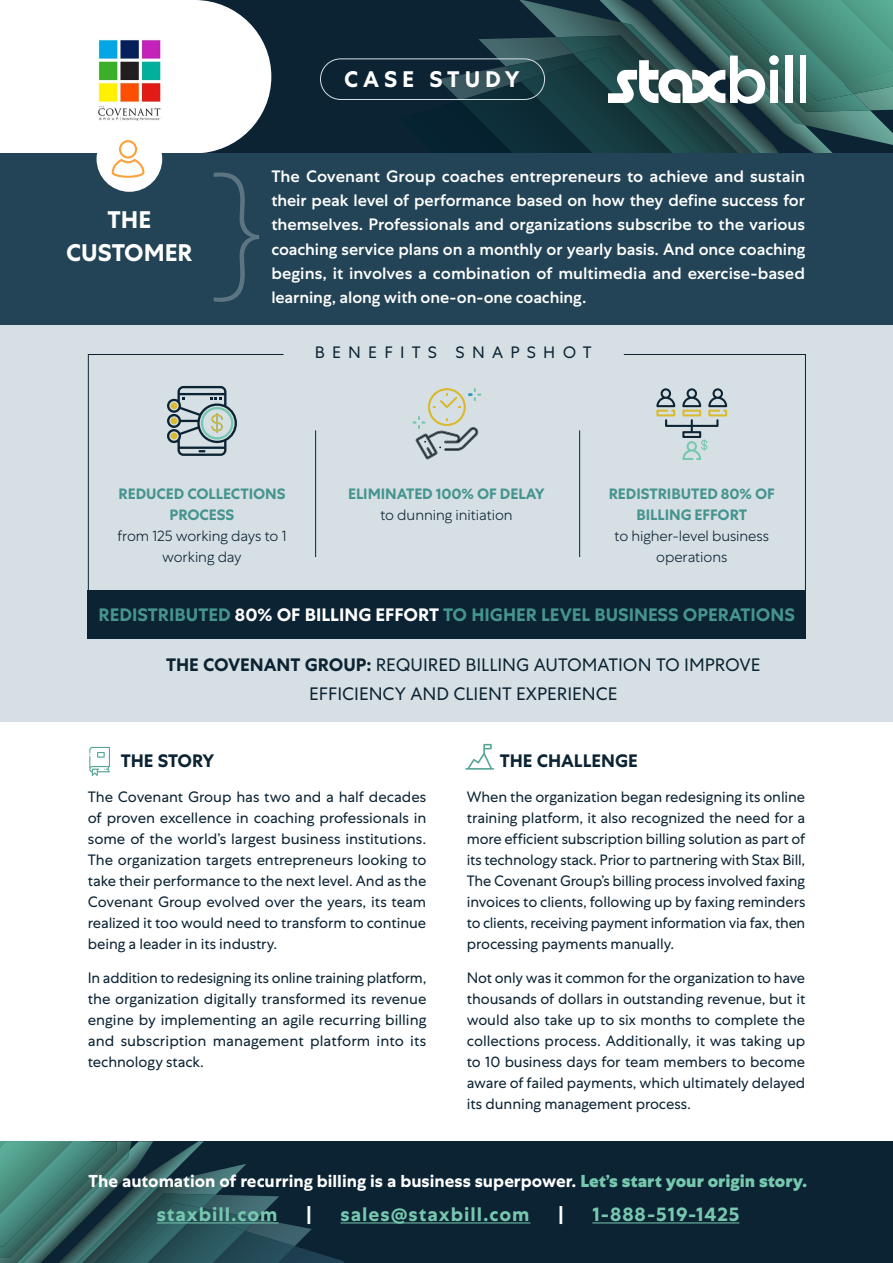
<style>
.page{position:relative;width:893px;height:1263px;background:#fff}
.page>*{position:absolute;margin:0;border:0;box-sizing:border-box;transform-origin:0 0}
.t1{font:700 24px/32.2px "Centra No 1";color:#fff;text-align:center}
.t2{font:700 22.5px "Centra No 1";letter-spacing:.22em;color:#fff}
.t3{font:700 19.5px "Centra No 1";letter-spacing:.05em;color:#77c8ae}
.t4{font:700 19.5px "Centra No 1";color:#fff}
.t5{font:18px/28.5px "Centra No 1";color:#0b2333;text-align:center}
.t6{font:700 18px "Centra No 1";color:#46948f}
.t7{font:700 18px "Centra No 1";color:#0b2333}
.t8{font:700 17.25px "Centra No 1";color:#fff}
.t9{font:500 16.5px/24px "Centra No 1";letter-spacing:-.005em;color:#fff;text-align:justify}
.t10{font:16.5px "Centra No 1";letter-spacing:.44em;color:#0b2333}
.t11{font:15px/21px "Centra No 1";letter-spacing:-.005em;color:#0b2333;text-align:justify}
.t12{font:300 15px/21px "Centra No 1";letter-spacing:-.005em;color:#0b2333;text-align:center}
.t13{font:700 15px/21px "Centra No 1";letter-spacing:-.005em;color:#46948f;text-align:center}
.s1{color:#fff}
.s2{font-weight:700}
.s3{font-weight:800;color:#77c8ae}
</style>
<div class="page">
<div style="left:0;top:307px;width:893px;height:415px;background:#d6e0e4"></div>
<div style="left:0;top:0;width:893px;height:153px;background:#0b2333"></div>
<svg style="left:401px;top:0;width:492px;height:153px"></svg>
<div style="left:785px;top:56px;width:8px;height:47px;background:#fff"></div>
<div style="left:800px;top:56px;width:5px;height:47px;background:#fff"></div>
<div style="left:0;top:1141px;width:893px;height:122px;background:#0b2333"></div>
<svg style="left:0;top:1141px;width:344px;height:122px"></svg>
<img style="left:17px;top:1150px;width:113px;height:113px">
<div style="left:0;top:153px;width:893px;height:172px;background:#234457"></div>
<hr style="left:157px;top:1222px;width:122px;height:1px;background:#77c8ae">
<hr style="left:340px;top:1222px;width:190px;height:1px;background:#77c8ae">
<hr style="left:592px;top:1222px;width:147px;height:1px;background:#77c8ae">
<svg style="left:89px;top:747px;width:21px;height:29px"></svg>
<svg style="left:465px;top:744px;width:29px;height:26px"></svg>
<div style="left:320px;top:59px;width:225px;height:41px;border:1px solid #d6e0e4;border-radius:20px"></div>
<svg style="left:0;top:0;width:271px;height:302px"></svg>
<img style="left:96px;top:38px;width:66px;height:85px">
<svg style="left:88px;top:354px;width:718px;height:236px"></svg>
<div style="left:88px;top:590px;width:718px;height:49px;background:#0b2333"></div>
<hr style="left:315px;top:430px;width:1px;height:127px;background:#0b2333">
<hr style="left:579px;top:430px;width:1px;height:127px;background:#0b2333">
<svg style="left:413px;top:388px;width:68px;height:71px"></svg>
<svg style="left:656px;top:388px;width:71px;height:72px"></svg>
<h1 class="t1" style="left:66px;top:204px;width:128px">THE<br>CUSTOMER</h1>
<h2 class="t2" style="left:344px;top:66px;width:177px">CASE STUDY</h2>
<p class="t9" style="left:271px;top:165px;width:535px">The Covenant Group coaches entrepreneurs to achieve and sustain their peak level of performance based on how they define success for themselves. Professionals and organizations subscribe to the various coaching service plans on a monthly or yearly basis. And once coaching begins, it involves a combination of multimedia and exercise-based learning, along with one-on-one coaching.</p>
<p class="t10" style="left:315px;top:342px;width:278px">BENEFITS SNAPSHOT</p>
<p class="t13" style="left:118px;top:484px;width:168px">REDUCED COLLECTIONS<br>PROCESS</p>
<p class="t12" style="left:117px;top:525px;width:170px">from 125 working days to 1 working day</p>
<p class="t13" style="left:348px;top:484px;width:198px">ELIMINATED 100% OF DELAY</p>
<p class="t12" style="left:380px;top:504px;width:134px">to dunning initiation</p>
<p class="t13" style="left:609px;top:484px;width:168px">REDISTRIBUTED 80% OF<br>BILLING EFFORT</p>
<p class="t12" style="left:614px;top:525px;width:156px">to higher-level business operations</p>
<p class="t6" style="left:99px;top:604px;width:698px">REDISTRIBUTED <span class="s1">80% OF BILLING EFFORT</span> TO HIGHER LEVEL BUSINESS OPERATIONS</p>
<p class="t5" style="left:166px;top:651px;width:596px"><span class="s2">THE COVENANT GROUP:</span> REQUIRED BILLING AUTOMATION TO IMPROVE<br>EFFICIENCY AND CLIENT EXPERIENCE</p>
<p class="t7" style="left:121px;top:750px;width:95px">THE STORY</p>
<p class="t11" style="left:88px;top:786px;width:340px">The Covenant Group has two and a half decades of proven excellence in coaching professionals in some of the world’s largest business institutions.<br>The organization targets entrepreneurs looking to take their performance to the next level. And as the Covenant Group evolved over the years, its team realized it too would need to transform to continue being a leader in its industry.</p>
<p class="t11" style="left:88px;top:968px;width:340px">In addition to redesigning its online training platform, the organization digitally transformed its revenue engine by implementing an agile recurring billing and subscription management platform into its technology stack.</p>
<p class="t7" style="left:500px;top:750px;width:139px">THE CHALLENGE</p>
<p class="t11" style="left:467px;top:786px;width:340px">When the organization began redesigning its online training platform, it also recognized the need for a more efficient subscription billing solution as part of its technology stack. Prior to partnering with Stax Bill, The Covenant Group’s billing process involved faxing invoices to clients, following up by faxing reminders to clients, receiving payment information via fax, then processing payments manually.</p>
<p class="t11" style="left:467px;top:968px;width:340px">Not only was it common for the organization to have thousands of dollars in outstanding revenue, but it would also take up to six months to complete the collections process. Additionally, it was taking up to 10 business days for team members to become aware of failed payments, which ultimately delayed its dunning management process.</p>
<p class="t8" style="left:89px;top:1170px;width:720px">The automation of recurring billing is a business superpower. <span class="s3">Let’s start your origin story.</span></p>
<h3 class="t3" style="left:157px;top:1203px;width:122px">staxbill.com</h3>
<h3 class="t4" style="left:306px;top:1203px;width:7px">|</h3>
<h3 class="t3" style="left:340px;top:1203px;width:190px">sales@staxbill.com</h3>
<h3 class="t4" style="left:558px;top:1203px;width:7px">|</h3>
<h3 class="t3" style="left:592px;top:1203px;width:149px">1-888-519-1425</h3>
</div>
